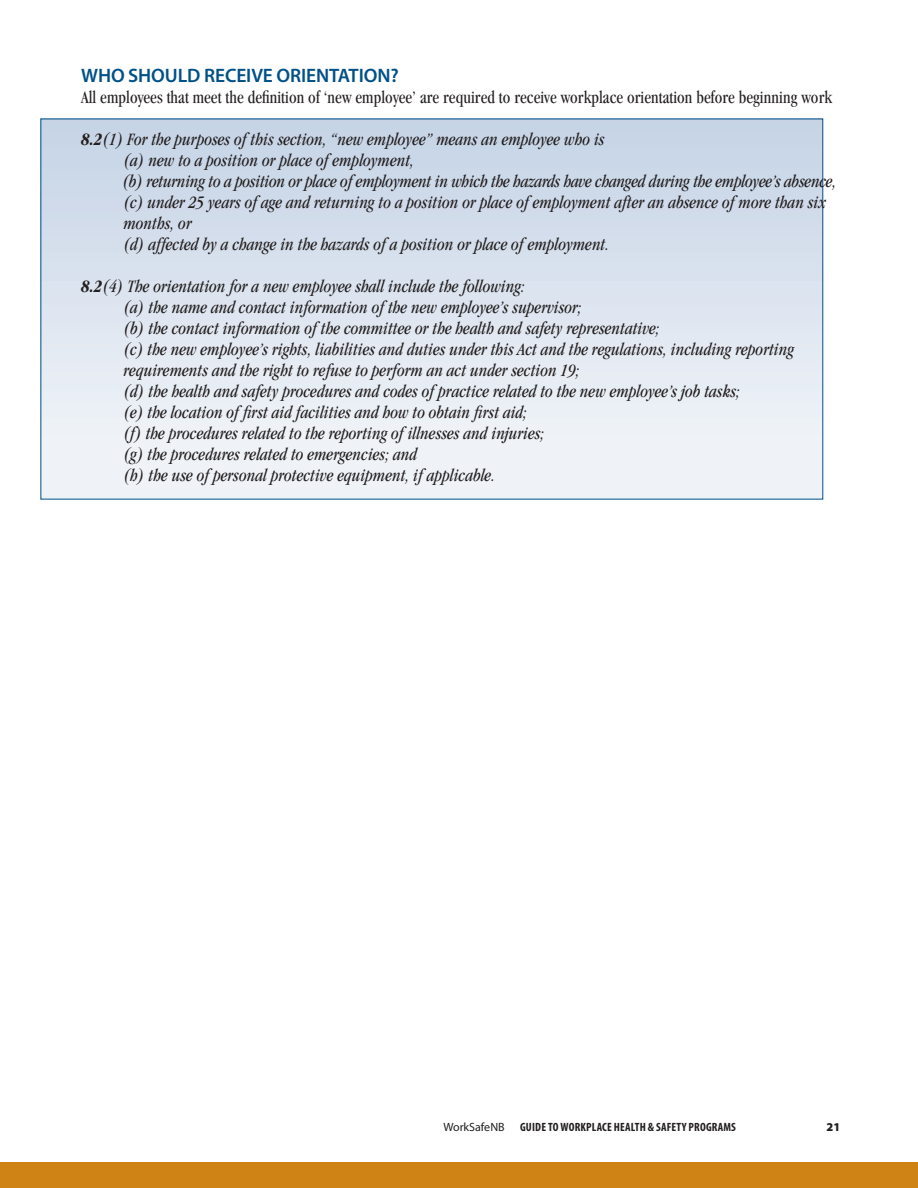
<style>
.page{position:relative;width:918px;height:1188px;background:#fff}
.page>*{position:absolute;margin:0;border:0;box-sizing:border-box;transform-origin:0 0}
.Sub_Heads{font:600 19.5px "Myriad Pro";letter-spacing:-.005em;color:#005187}
.Body{font:italic condensed 18px/21px "Garamond";letter-spacing:.005em;color:#231f20;scale:.95 1}
.Body-2{font:condensed 18px "Garamond";letter-spacing:.005em;color:#231f20;scale:.95 1}
.t1{font:700 condensed 12px "Myriad Pro";letter-spacing:.015em;color:#231f20}
.t2{font:12px "Myriad Pro";color:#231f20}
.t3{font:900 12px "Myriad Pro";color:#231f20}
.s1{font-weight:700}
</style>
<div class="page">
<div style="left:0;top:1162px;width:918px;height:26px;background:#d08315"></div>
<div style="left:41px;top:119px;width:782px;height:380px;background:linear-gradient(to bottom,#c6d3e5,#f5f7fa)"></div>
<p class="Sub_Heads" style="left:81px;top:65px;width:319px">WHO SHOULD RECEIVE ORIENTATION?</p>
<p class="Body-2" style="left:81px;top:87px;width:792px">All employees that meet the definition of ‘new employee’ are required to receive workplace orientation before beginning work</p>
<p class="Body" style="left:81px;top:129px;width:553px"><span class="s1">8.2</span>(1) For the purposes of this section, “new employee” means an employee who is</p>
<p class="Body" style="left:124px;top:150px;width:307px">(a) new to a position or place of employment,</p>
<p class="Body" style="left:123px;top:171px;width:753px">(b) returning to a position or place of employment in which the hazards have changed during the employee’s absence,</p>
<p class="Body" style="left:124px;top:192px;width:741px">(c) under 25 years of age and returning to a position or place of employment after an absence of more than six months, or</p>
<p class="Body" style="left:124px;top:234px;width:513px">(d) affected by a change in the hazards of a position or place of employment.</p>
<p class="Body" style="left:81px;top:276px;width:469px"><span class="s1">8.2</span>(4) The orientation for a new employee shall include the following:</p>
<p class="Body" style="left:124px;top:297px;width:484px">(a) the name and contact information of the new employee’s supervisor;</p>
<p class="Body" style="left:124px;top:318px;width:566px">(b) the contact information of the committee or the health and safety representative;</p>
<p class="Body" style="left:124px;top:339px;width:707px">(c) the new employee’s rights, liabilities and duties under this Act and the regulations, including reporting requirements and the right to refuse to perform an act under section 19;</p>
<p class="Body" style="left:124px;top:381px;width:650px">(d) the health and safety procedures and codes of practice related to the new employee’s job tasks;</p>
<p class="Body" style="left:124px;top:402px;width:426px">(e) the location of first aid facilities and how to obtain first aid;</p>
<p class="Body" style="left:124px;top:423px;width:445px">(f) the procedures related to the reporting of illnesses and injuries;</p>
<p class="Body" style="left:124px;top:444px;width:310px">(g) the procedures related to emergencies; and</p>
<p class="Body" style="left:124px;top:465px;width:393px">(h) the use of personal protective equipment, if applicable.</p>
<p class="t2" style="left:443px;top:1121px;width:63px">WorkSafeNB</p>
<p class="t1" style="left:520px;top:1121px;width:217px">GUIDE TO WORKPLACE HEALTH &amp; SAFETY PROGRAMS</p>
<p class="t3" style="left:826px;top:1120px;width:15px">21</p>
</div>
